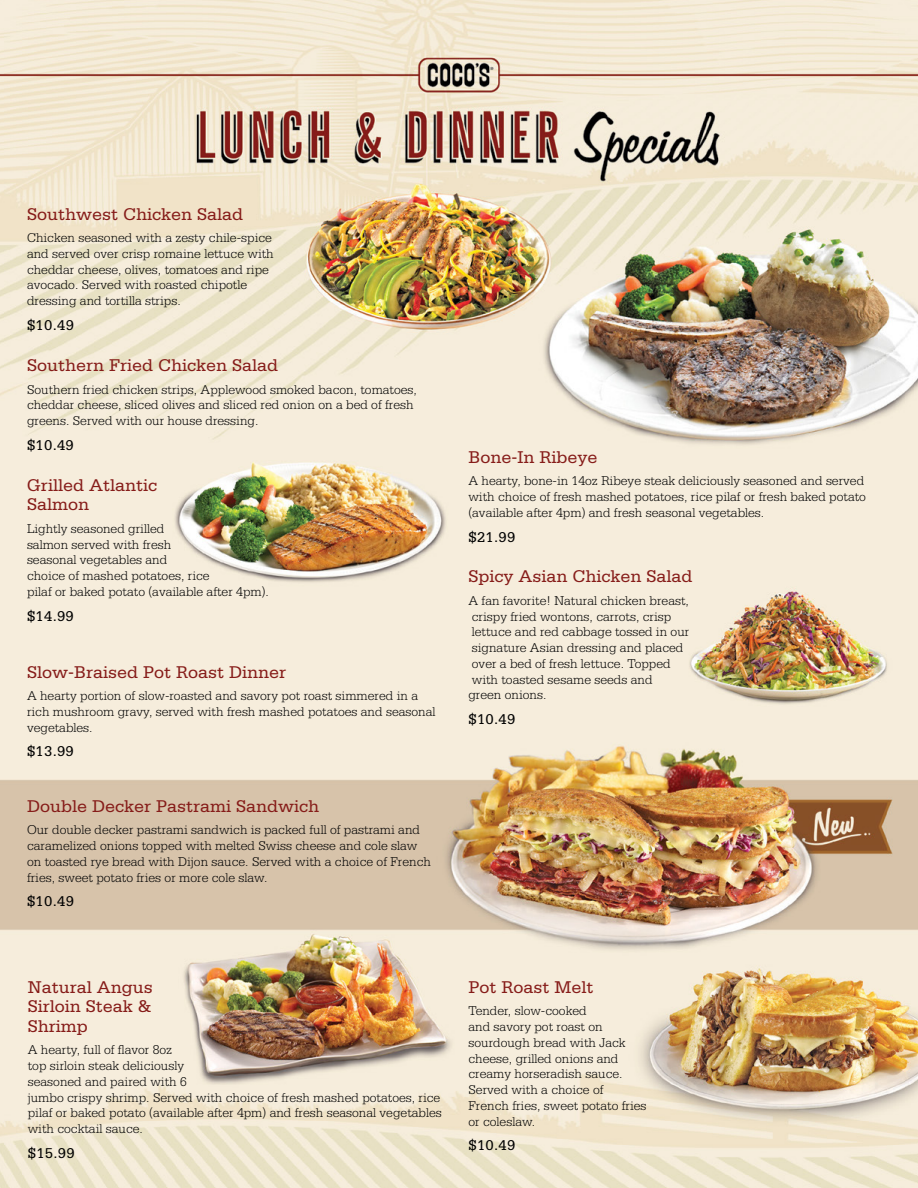
<style>
.page{position:relative;width:918px;height:1188px;background:#fff}
.page>*{position:absolute;margin:0;border:0;box-sizing:border-box;transform-origin:0 0}
.t1{font:18px "Serifa Std";color:#861c19}
.t2{font:15px "Serifa Std";letter-spacing:.015em;color:#000}
.t3{font:300 13.5px/15.8px "Serifa Std";color:#000}
</style>
<div class="page">
<img style="left:0;top:0;width:918px;height:1188px">
<h1 class="t1" style="left:27px;top:204px;width:218px">Southwest Chicken Salad</h1>
<p class="t3" style="left:27px;top:230px;width:248px">Chicken seasoned with a zesty chile-spice and served over crisp romaine lettuce with cheddar cheese, olives, tomatoes and ripe avocado. Served with roasted chipotle dressing and tortilla strips.</p>
<p class="t2" style="left:27px;top:317px;width:48px">$10.49</p>
<h1 class="t1" style="left:27px;top:355px;width:253px">Southern Fried Chicken Salad</h1>
<p class="t3" style="left:27px;top:381px;width:392px">Southern fried chicken strips, Applewood smoked bacon, tomatoes, cheddar cheese, sliced olives and sliced red onion on a bed of fresh greens. Served with our house dressing.</p>
<p class="t2" style="left:27px;top:437px;width:48px">$10.49</p>
<h1 class="t1" style="left:468px;top:447px;width:131px">Bone-In Ribeye</h1>
<h1 class="t1" style="left:27px;top:475px;width:132px">Grilled Atlantic</h1>
<p class="t3" style="left:468px;top:473px;width:399px">A hearty, bone-in 14oz Ribeye steak deliciously seasoned and served with choice of fresh mashed potatoes, rice pilaf or fresh baked potato</p>
<h1 class="t1" style="left:27px;top:495px;width:64px">Salmon</h1>
<p class="t3" style="left:468px;top:505px;width:297px">(available after 4pm) and fresh seasonal vegetables.</p>
<p class="t3" style="left:27px;top:521px;width:139px">Lightly seasoned grilled</p>
<p class="t3" style="left:27px;top:537px;width:184px">salmon served with fresh seasonal vegetables and<br>choice of mashed potatoes, rice</p>
<p class="t3" style="left:27px;top:584px;width:243px">pilaf or baked potato (available after 4pm).</p>
<p class="t2" style="left:468px;top:529px;width:48px">$21.99</p>
<h1 class="t1" style="left:468px;top:567px;width:226px">Spicy Asian Chicken Salad</h1>
<p class="t3" style="left:468px;top:593px;width:222px">A fan favorite! Natural chicken breast,</p>
<p class="t2" style="left:27px;top:607px;width:48px">$14.99</p>
<p class="t3" style="left:472px;top:608px;width:219px">crispy fried wontons, carrots, crisp lettuce and red cabbage tossed in our signature Asian dressing and placed over a bed of fresh lettuce. Topped</p>
<h1 class="t1" style="left:27px;top:662px;width:261px">Slow-Braised Pot Roast Dinner</h1>
<p class="t3" style="left:472px;top:672px;width:182px">with toasted sesame seeds and</p>
<p class="t3" style="left:27px;top:688px;width:393px">A hearty portion of slow-roasted and savory pot roast simmered in a</p>
<p class="t3" style="left:468px;top:687px;width:80px">green onions.</p>
<p class="t3" style="left:27px;top:704px;width:410px">rich mushroom gravy, served with fresh mashed potatoes and seasonal</p>
<p class="t2" style="left:468px;top:711px;width:48px">$10.49</p>
<p class="t3" style="left:27px;top:719px;width:67px">vegetables.</p>
<p class="t2" style="left:27px;top:743px;width:48px">$13.99</p>
<h1 class="t1" style="left:27px;top:796px;width:294px">Double Decker Pastrami Sandwich</h1>
<p class="t3" style="left:27px;top:822px;width:405px">Our double decker pastrami sandwich is packed full of pastrami and caramelized onions topped with melted Swiss cheese and cole slaw on toasted rye bread with Dijon sauce. Served with a choice of French fries, sweet potato fries or more cole slaw.</p>
<p class="t2" style="left:27px;top:893px;width:48px">$10.49</p>
<h1 class="t1" style="left:28px;top:977px;width:127px">Natural Angus</h1>
<h1 class="t1" style="left:468px;top:977px;width:127px">Pot Roast Melt</h1>
<h1 class="t1" style="left:28px;top:997px;width:126px">Sirloin Steak &amp;</h1>
<p class="t3" style="left:468px;top:1003px;width:120px">Tender, slow-cooked</p>
<h1 class="t1" style="left:28px;top:1016px;width:62px">Shrimp</h1>
<p class="t3" style="left:468px;top:1019px;width:159px">and savory pot roast on sourdough bread with Jack</p>
<p class="t3" style="left:28px;top:1042px;width:146px">A hearty, full of flavor 8oz</p>
<p class="t3" style="left:468px;top:1051px;width:152px">cheese, grilled onions and</p>
<p class="t3" style="left:28px;top:1058px;width:158px">top sirloin steak deliciously</p>
<p class="t3" style="left:468px;top:1066px;width:156px">creamy horseradish sauce.</p>
<p class="t3" style="left:28px;top:1074px;width:161px">seasoned and paired with 6</p>
<p class="t3" style="left:468px;top:1082px;width:137px">Served with a choice of</p>
<p class="t3" style="left:28px;top:1090px;width:414px">jumbo crispy shrimp. Served with choice of fresh mashed potatoes, rice</p>
<p class="t3" style="left:468px;top:1098px;width:180px">French fries, sweet potato fries</p>
<p class="t3" style="left:28px;top:1105px;width:416px">pilaf or baked potato (available after 4pm) and fresh seasonal vegetables</p>
<p class="t3" style="left:468px;top:1114px;width:68px">or coleslaw.</p>
<p class="t3" style="left:28px;top:1121px;width:117px">with cocktail sauce.</p>
<p class="t2" style="left:28px;top:1145px;width:48px">$15.99</p>
<p class="t2" style="left:468px;top:1137px;width:48px">$10.49</p>
</div>
